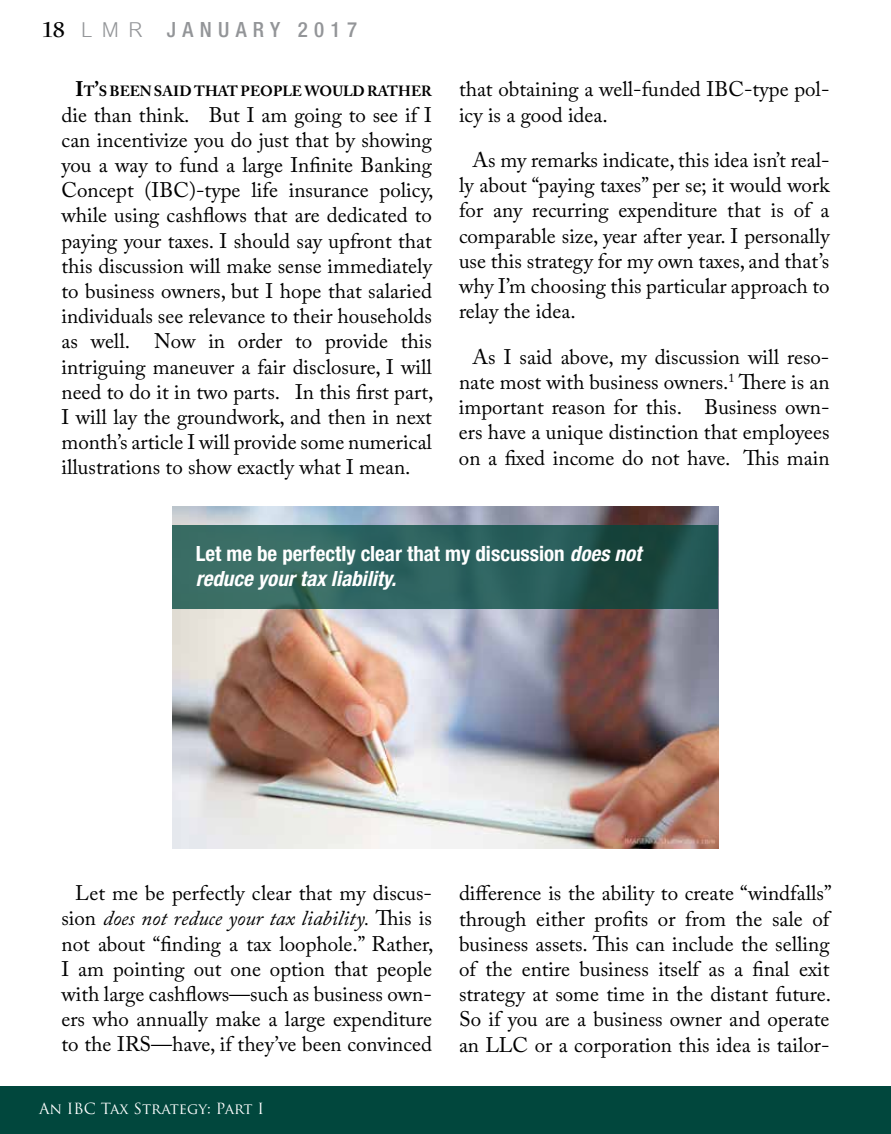
<style>
.page{position:relative;width:891px;height:1134px;background:#fff}
.page>*{position:absolute;margin:0;border:0;box-sizing:border-box;transform-origin:0 0}
.t1{font:21px/25.2px "Adobe Caslon Pro";color:#000;text-align:justify}
.t2{font:700 condensed 21px/25.2px "Helvetica Neue LT Std";color:#fff}
.t3{font:500 condensed 21px "Helvetica Neue LT Std";letter-spacing:.3em;color:#939598}
.t4{font:15px "Trajan Pro";color:#fff}
.t5{font:700 14.7px "Adobe Caslon Pro";color:#000}
.s1{font-family:"Charlemagne Std";font-weight:700;font-stretch:normal;color:#000}
.s2{font-family:"Cordia New";font-weight:400;font-stretch:normal;font-size:31.5px}
.s3{font-size:21px}
.s4{font-style:italic}
</style>
<div class="page">
<div style="left:0;top:1087px;width:891px;height:47px;background:#01473d"></div>
<img style="left:173px;top:507px;width:546px;height:341px">
<svg style="left:172px;top:525px;width:546px;height:84px;fill:#2c625f"></svg>
<p class="t3" style="left:43px;top:17px;width:316px"><span class="s1">18</span> <span class="s2">LMR</span> JANUARY 2017</p>
<p class="t5" style="left:75px;top:83px;width:359px"><span class="s3">I</span>T<span class="s3">’</span>S BEEN SAID THAT PEOPLE WOULD RATHER</p>
<p class="t1" style="left:62px;top:102px;width:374px">die than think. But I am going to see if I can incentivize you do just that by showing you a way to fund a large Infinite Banking Concept (IBC)-type life insurance policy, while using cashflows that are dedicated to paying your taxes. I should say upfront that this discussion will make sense immediately to business owners, but I hope that salaried individuals see relevance to their households as well. Now in order to provide this intriguing maneuver a fair disclosure, I will need to do it in two parts. In this first part, I will lay the groundwork, and then in next month’s article I will provide some numerical illustrations to show exactly what I mean.</p>
<p class="t1" style="left:459px;top:77px;width:372px">that obtaining a well-funded IBC-type pol&shy;icy is a good idea.</p>
<p class="t1" style="left:459px;top:147px;width:372px;text-indent:14px">As my remarks indicate, this idea isn’t real&shy;ly about “paying taxes” per se; it would work for any recurring expenditure that is of a comparable size, year after year. I personally use this strategy for my own taxes, and that’s why I’m choosing this particular approach to relay the idea.</p>
<p class="t1" style="left:459px;top:344px;width:372px;text-indent:14px">As I said above, my discussion will reso&shy;nate most with business owners.<sup>1</sup> There is an important reason for this. Business own&shy;ers have a unique distinction that employees on a fixed income do not have. This main</p>
<p class="t2" style="left:196px;top:541px;width:447px">Let me be perfectly clear that my discussion <span class="s4">does not reduce your tax liability.</span></p>
<p class="t1" style="left:62px;top:880px;width:374px;text-align:center">Let me be perfectly clear that my discus&shy;sion <span class="s4">does not reduce your tax liability.</span> This is not about “finding a tax loophole.” Rather, I am pointing out one option that people with large cashflows—such as business own&shy;ers who annually make a large expenditure to the IRS—have, if they’ve been convinced</p>
<p class="t1" style="left:459px;top:881px;width:374px">difference is the ability to create “windfalls” through either profits or from the sale of business assets. This can include the selling of the entire business itself as a final exit strategy at some time in the distant future.<br>So if you are a business owner and operate an LLC or a corporation this idea is tailor-</p>
<p class="t4" style="left:39px;top:1099px;width:227px">An IBC Tax Strategy: Part I</p>
</div>
